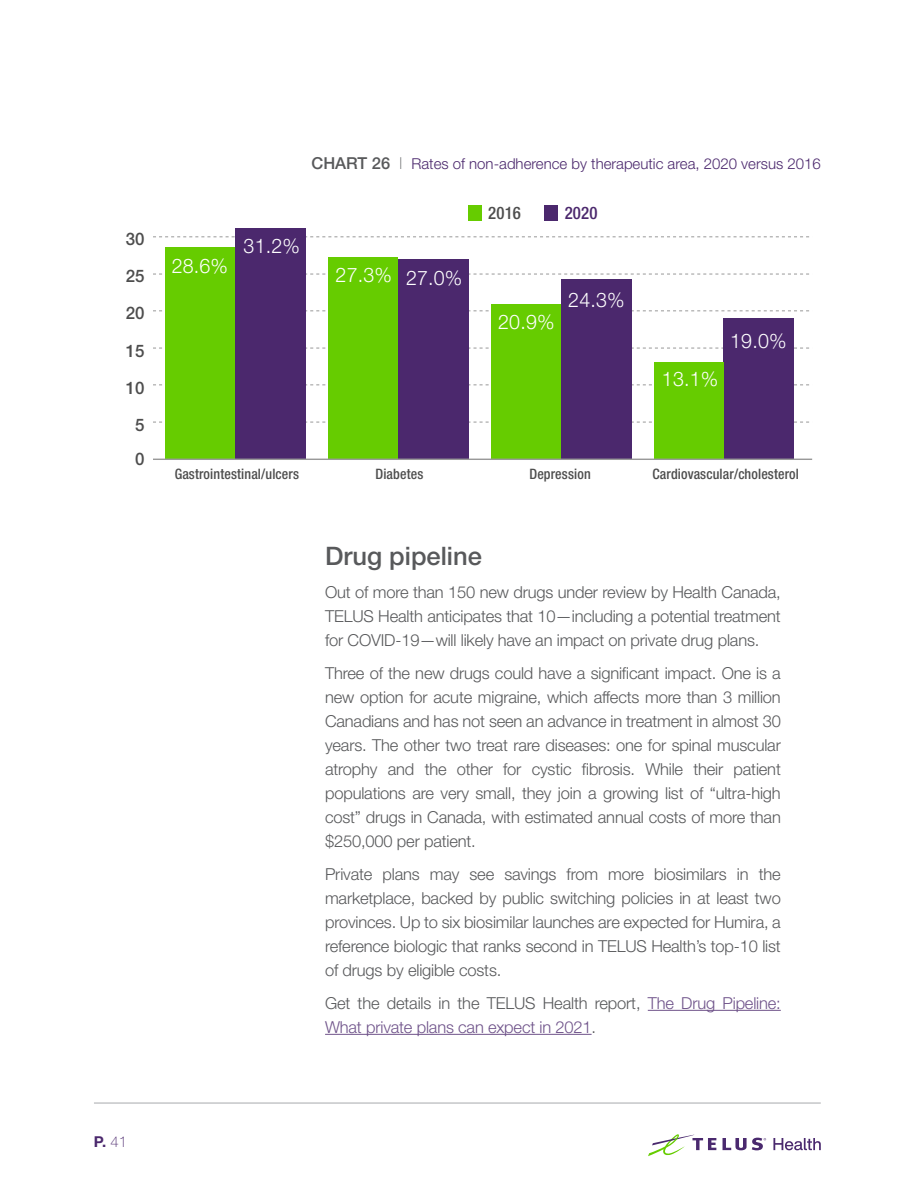
<style>
.page{position:relative;width:918px;height:1188px;background:#fff}
.page>*{position:absolute;margin:0;border:0;box-sizing:border-box;transform-origin:0 0}
.t1{font:500 25.5px "Helvetica Neue LT Std";color:#58595b}
.t2{font:300 20.1px "Helvetica Neue LT Std";letter-spacing:.01em;color:#fff}
.t3{font:500 17.25px/34.2px "Helvetica Neue LT Std";letter-spacing:-.005em;color:#4d4d4d}
.t4{font:500 condensed 17.25px "Helvetica Neue LT Std";color:#4d4d4d}
.t5{font:500 condensed 17.25px "Helvetica Neue LT Std";color:#4b286d}
.body{font:300 16.5px/24px "Helvetica Neue LT Std";letter-spacing:-.01em;color:#58595b;text-align:justify}
.body-2{font:300 16.5px/24px "Helvetica Neue LT Std";letter-spacing:-.01em;color:#6f538a}
.t6{font:300 15px "Helvetica Neue LT Std";color:#4b286d}
.t7{font:700 15px "Helvetica Neue LT Std";color:#4b286d}
.t8{font:500 condensed 14.4px "Helvetica Neue LT Std";letter-spacing:.01em;color:#4d4d4d}
.s1{font-weight:500;font-size:16.5px;color:#58595b}
.s2{font-weight:100;font-size:16.5px;color:#58595b}
.s3{font-weight:100}
.s4{color:#58595b}
</style>
<div class="page">
<hr style="left:94px;top:1103px;width:727px;height:1px;background:#a7a9ac">
<svg style="left:648px;top:1134px;width:68px;height:22px"></svg>
<svg style="left:723px;top:1138px;width:43px;height:12px"></svg>
<svg style="left:773px;top:1138px;width:48px;height:12px"></svg>
<div style="left:469px;top:205px;width:13px;height:16px;background:#6c0"></div>
<div style="left:545px;top:205px;width:13px;height:16px;background:#4b286d"></div>
<svg style="left:153px;top:237px;width:656px;height:1px"></svg>
<svg style="left:153px;top:274px;width:656px;height:1px"></svg>
<svg style="left:153px;top:311px;width:656px;height:1px"></svg>
<svg style="left:153px;top:348px;width:656px;height:1px"></svg>
<svg style="left:153px;top:385px;width:656px;height:1px"></svg>
<svg style="left:153px;top:422px;width:656px;height:1px"></svg>
<div style="left:398px;top:259px;width:70px;height:200px;background:#4b286d"></div>
<div style="left:328px;top:257px;width:70px;height:202px;background:#6c0"></div>
<div style="left:724px;top:319px;width:70px;height:140px;background:#4b286d"></div>
<div style="left:654px;top:362px;width:70px;height:97px;background:#6c0"></div>
<div style="left:235px;top:228px;width:71px;height:231px;background:#4b286d"></div>
<div style="left:165px;top:247px;width:70px;height:212px;background:#6c0"></div>
<div style="left:561px;top:279px;width:70px;height:180px;background:#4b286d"></div>
<div style="left:491px;top:304px;width:70px;height:155px;background:#6c0"></div>
<hr style="left:153px;top:459px;width:659px;height:1px;background:#999">
<hr style="left:648px;top:1010px;width:133px;height:1px;background:#6f538a">
<hr style="left:325px;top:1034px;width:267px;height:1px;background:#6f538a">
<p class="t6" style="left:311px;top:155px;width:511px"><span class="s1">CHART 26</span> <span class="s2">l</span> Rates of non-adherence by therapeutic area, 2020 versus 2016</p>
<p class="t3" style="left:126px;top:222px;width:20px">30</p>
<p class="t2" style="left:244px;top:234px;width:58px">31.2%</p>
<p class="t2" style="left:172px;top:254px;width:58px">28.6%</p>
<p class="t3" style="left:126px;top:259px;width:20px">25</p>
<p class="t3" style="left:126px;top:296px;width:20px">20</p>
<p class="t3" style="left:126px;top:333px;width:20px">15</p>
<p class="t3" style="left:126px;top:370px;width:20px">10</p>
<p class="t3" style="left:135px;top:407px;width:11px">5<br>0</p>
<p class="t2" style="left:336px;top:264px;width:128px">27.3% 27.0%</p>
<p class="t4" style="left:488px;top:203px;width:34px">2016</p>
<p class="t5" style="left:565px;top:203px;width:34px">2020</p>
<p class="t2" style="left:498px;top:310px;width:58px">20.9%</p>
<p class="t2" style="left:568px;top:288px;width:58px">24.3%</p>
<p class="t2" style="left:662px;top:367px;width:58px">13.1%</p>
<p class="t2" style="left:730px;top:329px;width:58px">19.0%</p>
<p class="t8" style="left:175px;top:465px;width:126px">Gastrointestinal/ulcers</p>
<p class="t8" style="left:375px;top:465px;width:49px">Diabetes</p>
<p class="t8" style="left:529px;top:465px;width:63px">Depression</p>
<p class="t8" style="left:653px;top:465px;width:148px">Cardiovascular/cholesterol</p>
<p class="t7" style="left:94px;top:1132px;width:35px">P. <span class="s3">41</span></p>
<p class="t1" style="left:325px;top:540px;width:158px">Drug pipeline</p>
<p class="body" style="left:325px;top:579px;width:457px">Out of more than 150 new drugs under review by Health Canada, TELUS Health anticipates that 10—including a potential treatment for COVID-19—will likely have an impact on private drug plans.</p>
<p class="body" style="left:325px;top:660px;width:457px">Three of the new drugs could have a significant impact. One is a new option for acute migraine, which affects more than 3 million Canadians and has not seen an advance in treatment in almost 30 years. The other two treat rare diseases: one for spinal muscular atrophy and the other for cystic fibrosis. While their patient populations are very small, they join a growing list of “ultra-high cost” drugs in Canada, with estimated annual costs of more than $250,000 per patient.</p>
<p class="body" style="left:325px;top:862px;width:457px">Private plans may see savings from more biosimilars in the marketplace, backed by public switching policies in at least two provinces. Up to six biosimilar launches are expected for Humira, a reference biologic that ranks second in TELUS Health’s top-10 list of drugs by eligible costs.</p>
<p class="body-2" style="left:325px;top:991px;width:457px"><span class="s4">Get the details in the TELUS Health report,</span> The Drug Pipeline:<br>What private plans can expect in 2021<span class="s4">.</span></p>
</div>
